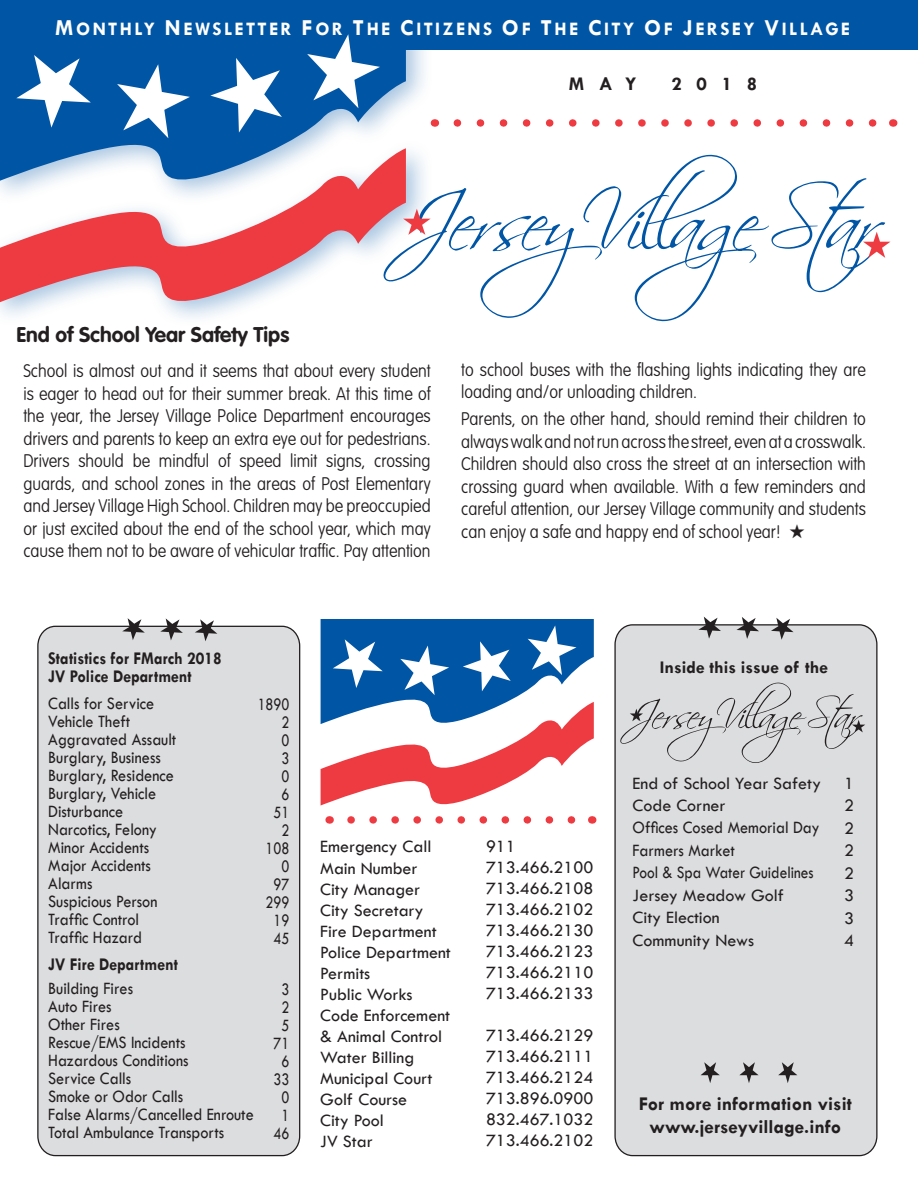
<style>
.page{position:relative;width:918px;height:1187px;background:#fff}
.page>*{position:absolute;margin:0;border:0;box-sizing:border-box;transform-origin:0 0}
.t1{font:700 21px "VAG Rounded";color:#231f20}
.t2{font:700 19.65px/23.5px "Tw Cen";color:#231f20;text-align:center}
.t3{font:700 19.5px "Tw Cen";letter-spacing:.76em;color:#231f20}
.t4{font:700 19.2px "Tw Cen";letter-spacing:.12em;color:#fff}
.t5{font:100 18px/22.5px "VAG Rounded";color:#231f20;text-align:justify;scale:.9 1}
.t6{font:18px/21.1px "Tw Cen";color:#231f20}
.t7{font:18px/18px "Tw Cen";color:#231f20;scale:.9 1}
.t8{font:700 18px/18px "Tw Cen";color:#231f20;scale:.9 1}
.t9{font:18px/18px "Tw Cen";color:#231f20;text-align:right;scale:.8 1}
.t10{font:700 18px "Tw Cen";color:#231f20}
.s1{font-size:23.1px}
</style>
<div class="page">
<div style="left:37px;top:625px;width:264px;height:532px;background:#dcdddf"></div>
<div style="left:614px;top:624px;width:263px;height:533px;background:#dcdddf"></div>
<svg style="left:122px;top:618px;width:23px;height:22px"></svg>
<svg style="left:160px;top:618px;width:23px;height:22px"></svg>
<svg style="left:195px;top:619px;width:22px;height:22px"></svg>
<svg style="left:698px;top:617px;width:22px;height:22px"></svg>
<svg style="left:736px;top:617px;width:22px;height:22px"></svg>
<svg style="left:770px;top:618px;width:23px;height:22px"></svg>
<div style="left:0;top:0;width:917px;height:50px;background:#0155a5"></div>
<div style="left:0;top:13px;width:433px;height:315px;background:#0155a5;opacity:.35"></div>
<svg style="left:0;top:26px;width:406px;height:122px;fill:#0155a5"></svg>
<svg style="left:0;top:148px;width:406px;height:158px"></svg>
<svg style="left:117px;top:64px;width:73px;height:74px"></svg>
<svg style="left:16px;top:55px;width:75px;height:73px"></svg>
<svg style="left:307px;top:34px;width:73px;height:74px"></svg>
<svg style="left:210px;top:58px;width:72px;height:75px"></svg>
<svg style="left:457px;top:119px;width:420px;height:8px"></svg>
<svg style="left:380px;top:154px;width:504px;height:167px"></svg>
<svg style="left:862px;top:232px;width:28px;height:26px"></svg>
<svg style="left:403px;top:209px;width:27px;height:26px"></svg>
<svg style="left:618px;top:682px;width:247px;height:81px;background:#ceced0"></svg>
<svg style="left:700px;top:1062px;width:97px;height:21px;background:#b7b7b9"></svg>
<svg style="left:320px;top:620px;width:273px;height:186px"></svg>
<svg style="left:351px;top:816px;width:225px;height:8px"></svg>
<p class="t4" style="left:55px;top:18px;width:796px"><span class="s1">M</span>ONTHLY <span class="s1">N</span>EWSLETTER <span class="s1">F</span>OR <span class="s1">T</span>HE <span class="s1">C</span>ITIZENS <span class="s1">O</span>F <span class="s1">T</span>HE <span class="s1">C</span>ITY <span class="s1">O</span>F <span class="s1">J</span>ERSEY <span class="s1">V</span>ILLAGE</p>
<p class="t3" style="left:568px;top:72px;width:69px">MAY</p>
<p class="t3" style="left:671px;top:72px;width:87px">2018</p>
<p class="t1" style="left:16px;top:322px;width:274px">End of School Year Safety Tips</p>
<p class="t5" style="left:23px;top:360px;width:454px">School is almost out and it seems that about every student is eager to head out for their summer break. At this time of the year, the Jersey Village Police Department encourages drivers and parents to keep an extra eye out for pedestrians.<br>Drivers should be mindful of speed limit signs, crossing guards, and school zones in the areas of Post Elementary and Jersey Village High School. Children may be preoccupied or just excited about the end of the school year, which may cause them not to be aware of vehicular traffic. Pay attention</p>
<p class="t5" style="left:461px;top:359px;width:451px">to school buses with the flashing lights indicating they are loading and/or unloading children.</p>
<p class="t5" style="left:461px;top:408px;width:451px">Parents, on the other hand, should remind their children to always walk and not run across the street, even at a crosswalk.<br>Children should also cross the street at an intersection with crossing guard when available. With a few reminders and careful attention, our Jersey Village community and students can enjoy a safe and happy end of school year! ★</p>
<p class="t8" style="left:48px;top:648px;width:194px">Statistics for FMarch 2018<br>JV Police Department</p>
<p class="t7" style="left:48px;top:694px;width:144px">Calls for Service<br>Vehicle Theft<br>Aggravated Assault<br>Burglary, Business<br>Burglary, Residence<br>Burglary, Vehicle<br>Disturbance<br>Narcotics, Felony<br>Minor Accidents<br>Major Accidents<br>Alarms<br>Suspicious Person<br>Traffic Control<br>Traffic Hazard</p>
<p class="t8" style="left:48px;top:954px;width:146px">JV Fire Department</p>
<p class="t7" style="left:48px;top:979px;width:230px">Building Fires<br>Auto Fires<br>Other Fires<br>Rescue/EMS Incidents<br>Hazardous Conditions<br>Service Calls<br>Smoke or Odor Calls<br>False Alarms/Cancelled Enroute<br>Total Ambulance Transports</p>
<p class="t9" style="left:257px;top:695px;width:41px">1890<br>2<br>0<br>3<br>0<br>6<br>51<br>2<br>108<br>0<br>97<br>299<br>19<br>45</p>
<p class="t9" style="left:273px;top:980px;width:21px;text-align:center">3<br>2<br>5<br>71<br>6<br>33<br>0<br>1<br>46</p>
<p class="t6" style="left:320px;top:835px;width:132px">Emergency Call<br>Main Number<br>City Manager<br>City Secretary<br>Fire Department<br>Police Department<br>Permits<br>Public Works<br>Code Enforcement &amp; Animal Control<br>Water Billing<br>Municipal Court<br>Golf Course<br>City Pool<br>JV Star</p>
<p class="t6" style="left:486px;top:835px;width:109px">911<br>713.466.2100<br>713.466.2108<br>713.466.2102<br>713.466.2130<br>713.466.2123<br>713.466.2110<br>713.466.2133</p>
<p class="t6" style="left:486px;top:1024px;width:109px;text-align:justify">713.466.2129<br>713.466.2111<br>713.466.2124<br>713.896.0900<br>832.467.1032<br>713.466.2102</p>
<p class="t10" style="left:659px;top:656px;width:170px">Inside this issue of the</p>
<p class="t6" style="left:632px;top:771px;width:190px;line-height:22.5px">End of School Year Safety<br>Code Corner<br>Offices Cosed Memorial Day<br>Farmers Market<br>Pool &amp; Spa Water Guidelines<br>Jersey Meadow Golf<br>City Election<br>Community News</p>
<p class="t6" style="left:843px;top:771px;width:11px;line-height:22.5px;text-align:justify">1<br>2<br>2<br>2<br>2<br>3<br>3<br>4</p>
<p class="t2" style="left:638px;top:1091px;width:214px">For more information visit www.jerseyvillage.info</p>
</div>
